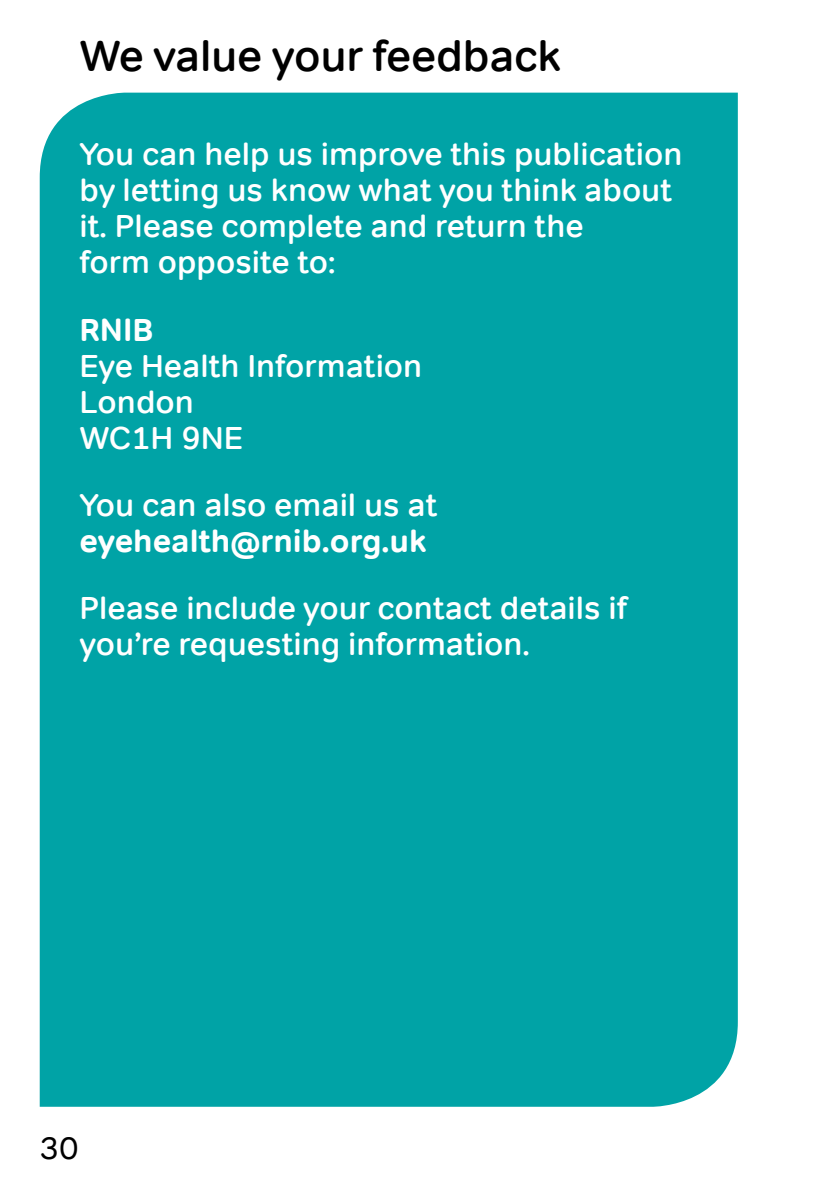
<style>
.page{position:relative;width:840px;height:1191px;background:#fff}
.page>*{position:absolute;margin:0;border:0;box-sizing:border-box;transform-origin:0 0}
.h2___22pt{font:500 44px "Tondo";letter-spacing:-.005em;color:#000}
.P___16pt_Body{font:500 32px/36px "Tondo";color:#fff}
.P___16pt_Body-2{font:700 32px/36px "Tondo";color:#fff}
.t1{font:32px "Tondo";color:#000}
.s1{font-weight:500}
</style>
<div class="page">
<div style="left:40px;top:93px;width:697px;height:1013px;background:#00a3a6"></div>
<h2 class="h2___22pt" style="left:79px;top:28px;width:483px">We value your feedback</h2>
<p class="P___16pt_Body" style="left:79px;top:136px;width:604px">You can help us improve this publication by letting us know what you think about it. Please complete and return the<br>form opposite to:</p>
<p class="P___16pt_Body-2" style="left:79px;top:311px;width:75px">RNIB</p>
<p class="P___16pt_Body" style="left:79px;top:347px;width:344px">Eye Health Information</p>
<p class="P___16pt_Body" style="left:79px;top:383px;width:116px">London</p>
<p class="P___16pt_Body" style="left:79px;top:419px;width:165px">WC1H 9NE</p>
<p class="P___16pt_Body-2" style="left:79px;top:487px;width:359px"><span class="s1">You can also email us at </span>eyehealth@rnib.org.uk</p>
<p class="P___16pt_Body" style="left:79px;top:590px;width:549px">Please include your contact details if you’re requesting information.</p>
<p class="t1" style="left:40px;top:1129px;width:41px">30</p>
</div>
